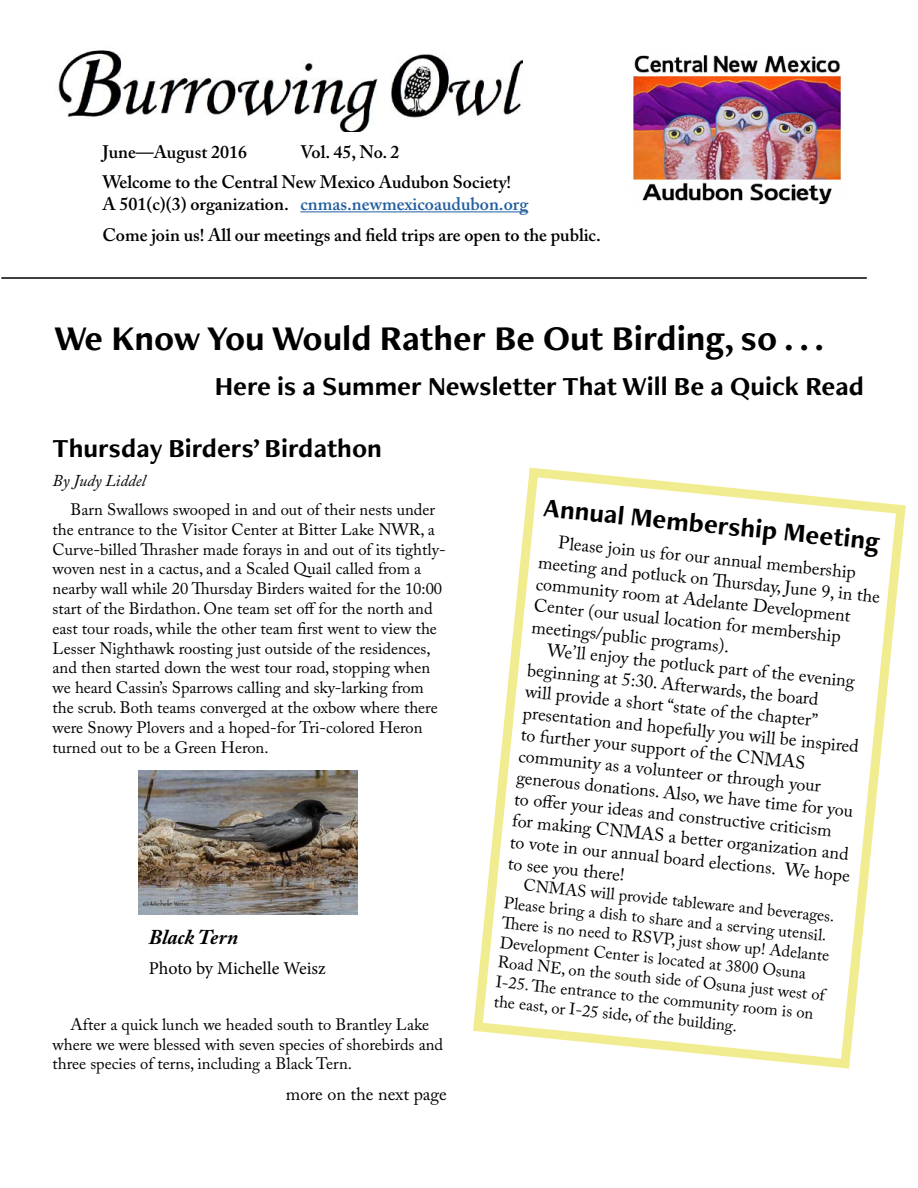
<style>
.page{position:relative;width:918px;height:1188px;background:#fff}
.page>*{position:absolute;margin:0;border:0;box-sizing:border-box;transform-origin:0 0}
.t1{font:700 36px "Freight Neo Pro";color:#000}
.t2{font:700 27px "Freight Neo Pro";color:#000}
.t3{font:italic 700 21px "Adobe Caslon Pro";color:#000}
.t4{font:18px/21.6px "Adobe Caslon Pro";color:#000}
.t5{font:600 18px/30.6px "Adobe Caslon Pro";color:#000}
.t6{font:18px "Minion Pro";letter-spacing:-.005em;color:#000}
.t7{font:16.5px/19.8px "Adobe Caslon Pro";color:#000}
.t8{font:italic 16.5px "Adobe Caslon Pro";color:#000}
.s1{color:#215e9e}
</style>
<div class="page">
<img style="left:58px;top:50px;width:465px;height:81px">
<hr style="left:300px;top:211px;width:228px;height:1px;background:#215e9e">
<hr style="left:1px;top:277px;width:866px;height:2px;background:#000">
<img style="left:633px;top:55px;width:208px;height:150px">
<img style="left:138px;top:771px;width:220px;height:143px">
<svg style="left:473px;top:467px;width:433px;height:602px"></svg>
<p class="t5" style="left:102px;top:136px;width:146px">June—August 2016</p>
<p class="t5" style="left:102px;top:136px;width:410px;text-indent:198px">Vol. 45, No. 2<br>Welcome to the Central New Mexico Audubon Society!</p>
<p class="t5" style="left:102px;top:189px;width:500px">A 501(c)(3) organization. <span class="s1">cnmas.newmexicoaudubon.org<br></span>Come join us! All our meetings and field trips are open to the public.</p>
<h1 class="t1" style="left:54px;top:313px;width:771px">We Know You Would Rather Be Out Birding, so . . .</h1>
<h2 class="t2" style="left:215px;top:368px;width:651px">Here is a Summer Newsletter That Will Be a Quick Read</h2>
<h2 class="t2" style="left:53px;top:430px;width:331px">Thursday Birders’ Birdathon</h2>
<p class="t8" style="left:53px;top:471px;width:95px">By Judy Liddel</p>
<p class="t7" style="left:53px;top:499px;width:395px;text-indent:18px">Barn Swallows swooped in and out of their nests under the entrance to the Visitor Center at Bitter Lake NWR, a Curve-billed Thrasher made forays in and out of its tightly&shy;woven nest in a cactus, and a Scaled Quail called from a nearby wall while 20 Thursday Birders waited for the 10:00 start of the Birdathon. One team set off for the north and east tour roads, while the other team first went to view the Lesser Nighthawk roosting just outside of the residences, and then started down the west tour road, stopping when we heard Cassin’s Sparrows calling and sky-larking from the scrub. Both teams converged at the oxbow where there were Snowy Plovers and a hoped-for Tri-colored Heron turned out to be a Green Heron.</p>
<h2 class="t2" style="left:546px;top:488px;width:339px;rotate:6deg">Annual Membership Meeting</h2>
<p class="t4" style="left:542px;top:529px;width:345px;text-indent:18px;rotate:6deg">Please join us for our annual membership meeting and potluck on Th ursday, June 9, in the community room at Adelante Development Center (our usual location for membership meetings/public programs).</p>
<p class="t4" style="left:531px;top:636px;width:344px;text-indent:18px;rotate:6deg">We’ll enjoy the potluck part of the evening beginning at 5:30. Afterwards, the board<br>will provide a short “state of the chapter” presentation and hopefully you will be inspired to further your support of the CNMAS community as a volunteer or through your generous donations. Also, we have time for you to off er your ideas and constructive criticism for making CNMAS a better organization and to vote in our annual board elections. We hope to see you there!</p>
<p class="t7" style="left:507px;top:872px;width:332px;text-indent:18px;rotate:6deg">CNMAS will provide tableware and beverages.<br>Please bring a dish to share and a serving utensil.<br>Th ere is no need to RSVP, just show up! Adelante Development Center is located at 3800 Osuna Road NE, on the south side of Osuna just west of I-25. Th e entrance to the community room is on the east, or I-25 side, of the building.</p>
<p class="t3" style="left:149px;top:924px;width:91px">Black Tern</p>
<p class="t6" style="left:149px;top:957px;width:179px">Photo by Michelle Weisz</p>
<p class="t7" style="left:53px;top:1014px;width:392px;text-indent:18px">After a quick lunch we headed south to Brantley Lake where we were blessed with seven species of shorebirds and three species of terns, including a Black Tern.</p>
<p class="t4" style="left:286px;top:1083px;width:163px">more on the next page</p>
</div>
